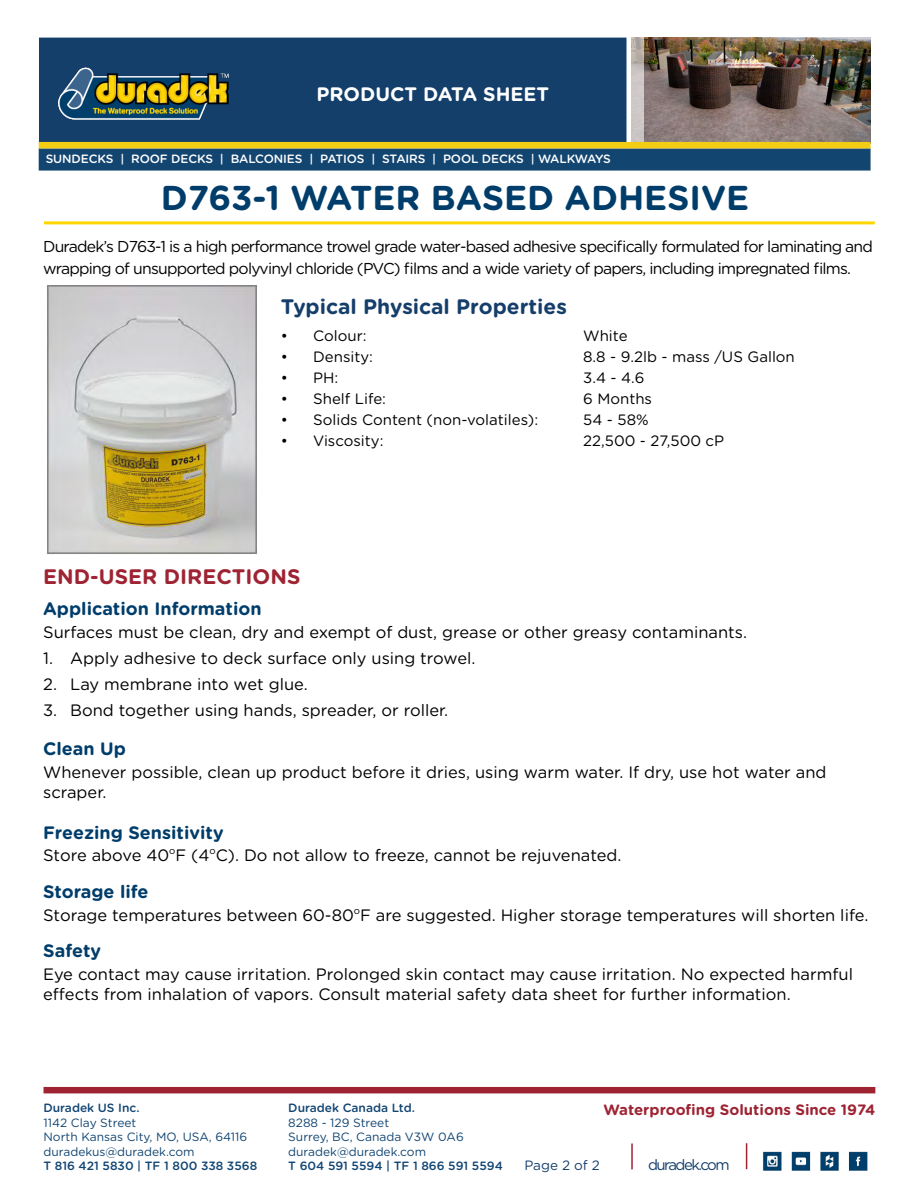
<style>
.page{position:relative;width:918px;height:1188px;background:#fff}
.page>*{position:absolute;margin:0;border:0;box-sizing:border-box;transform-origin:0 0}
.t1{font:700 34.5px "Gotham Rounded";color:#003d6b}
.t2{font:700 21px "Gotham Rounded";color:#163e6a}
.t3{font:700 21px "Gotham Rounded";color:#9e2433}
.t4{font:700 19.5px "Gotham Rounded";color:#fff}
.t5{font:700 18px "Gotham Rounded";color:#003d6b}
.t6{font:16.5px/19.8px "Gotham Rounded";color:#000}
.t7{font:16.5px "Gotham Rounded";color:#000101}
.t8{font:15.75px/21.6px "Gotham Rounded";letter-spacing:-.05em;color:#000}
.t9{font:15px "Gotham Rounded";color:#000}
.t10{font:700 15px "Gotham Rounded";color:#9e2434}
.t11{font:15px "Gotham Rounded";letter-spacing:-.1em;color:#143f6b}
.t12{font:13.5px "Gotham Rounded";color:#143f6b}
.t13{font:12px/14.4px "Gotham Rounded";color:#114572}
.t14{font:500 12px "Gotham Rounded";color:#114572}
.t15{font:500 12px "Gotham Rounded";letter-spacing:-.01em;color:#fff}
</style>
<div class="page">
<div style="left:39px;top:38px;width:587px;height:105px;background:#143f6b;border:2px solid #143f6b"></div>
<div style="left:39px;top:148px;width:832px;height:23px;background:#134571;border:2px solid #134571"></div>
<img style="left:644px;top:38px;width:227px;height:104px">
<svg style="left:627px;top:37px;width:17px;height:105px;fill:#cec7c7"></svg>
<div style="left:39px;top:142px;width:832px;height:6px;background:#f3cd13"></div>
<img style="left:59px;top:67px;width:169px;height:53px">
<div style="left:44px;top:1087px;width:831px;height:6px;background:#9e2434"></div>
<hr style="left:631px;top:1143px;width:2px;height:26px;background:#9e2433">
<svg style="left:746px;top:1143px;width:1px;height:26px"></svg>
<img style="left:763px;top:1151px;width:105px;height:20px">
<hr style="left:44px;top:221px;width:831px;height:3px;background:#ffd600">
<img style="left:47px;top:285px;width:211px;height:269px">
<p class="t4" style="left:317px;top:80px;width:234px">PRODUCT DATA SHEET</p>
<p class="t15" style="left:46px;top:150px;width:567px">SUNDECKS | ROOF DECKS | BALCONIES | PATIOS | STAIRS | POOL DECKS | WALKWAYS</p>
<h1 class="t1" style="left:161px;top:173px;width:590px">D763-1 WATER BASED ADHESIVE</h1>
<p class="t8" style="left:43px;top:235px;width:831px">Duradek’s D763-1 is a high performance trowel grade water-based adhesive specifically formulated for laminating and wrapping of unsupported polyvinyl chloride (PVC) films and a wide variety of papers, including impregnated films.</p>
<p class="t2" style="left:281px;top:291px;width:288px">Typical Physical Properties</p>
<p class="t9" style="left:281px;top:326px;width:87px">• Colour:</p>
<p class="t9" style="left:583px;top:326px;width:46px">White</p>
<p class="t9" style="left:281px;top:347px;width:94px">• Density:</p>
<p class="t9" style="left:583px;top:347px;width:213px">8.8 - 9.2lb - mass /US Gallon</p>
<p class="t9" style="left:281px;top:368px;width:59px">• PH:</p>
<p class="t9" style="left:583px;top:368px;width:63px">3.4 - 4.6</p>
<p class="t9" style="left:281px;top:389px;width:107px">• Shelf Life:</p>
<p class="t9" style="left:583px;top:389px;width:70px">6 Months</p>
<p class="t9" style="left:281px;top:410px;width:259px">• Solids Content (non-volatiles):</p>
<p class="t9" style="left:583px;top:410px;width:67px">54 - 58%</p>
<p class="t9" style="left:281px;top:431px;width:104px">• Viscosity:</p>
<p class="t9" style="left:583px;top:431px;width:143px">22,500 - 27,500 cP</p>
<p class="t3" style="left:43px;top:561px;width:259px">END-USER DIRECTIONS</p>
<p class="t5" style="left:43px;top:596px;width:220px">Application Information</p>
<p class="t7" style="left:43px;top:621px;width:706px">Surfaces must be clean, dry and exempt of dust, grease or other greasy contaminants.</p>
<p class="t6" style="left:43px;top:647px;width:434px">1. Apply adhesive to deck surface only using trowel.</p>
<p class="t6" style="left:43px;top:673px;width:266px">2. Lay membrane into wet glue.</p>
<p class="t6" style="left:43px;top:699px;width:407px">3. Bond together using hands, spreader, or roller.</p>
<p class="t5" style="left:43px;top:736px;width:84px">Clean Up</p>
<p class="t6" style="left:43px;top:761px;width:785px">Whenever possible, clean up product before it dries, using warm water. If dry, use hot water and scraper.</p>
<p class="t5" style="left:43px;top:819px;width:182px">Freezing Sensitivity</p>
<p class="t7" style="left:43px;top:844px;width:580px">Store above 40<sup>o</sup>F (4<sup>o</sup>C). Do not allow to freeze, cannot be rejuvenated.</p>
<p class="t5" style="left:43px;top:878px;width:107px">Storage life</p>
<p class="t7" style="left:43px;top:904px;width:827px">Storage temperatures between 60-80<sup>o</sup>F are suggested. Higher storage temperatures will shorten life.</p>
<p class="t5" style="left:43px;top:938px;width:59px">Safety</p>
<p class="t6" style="left:43px;top:964px;width:811px">Eye contact may cause irritation. Prolonged skin contact may cause irritation. No expected harmful effects from inhalation of vapors. Consult material safety data sheet for further information.</p>
<p class="t14" style="left:44px;top:1100px;width:98px">Duradek US Inc.</p>
<p class="t10" style="left:603px;top:1098px;width:273px">Waterproofing Solutions Since 1974</p>
<p class="t13" style="left:44px;top:1115px;width:205px">1142 Clay Street<br>North Kansas City, MO, USA, 64116 duradekus@duradek.com</p>
<p class="t14" style="left:44px;top:1157px;width:215px">T 816 421 5830 | TF 1 800 338 3568</p>
<p class="t14" style="left:288px;top:1100px;width:128px">Duradek Canada Ltd.</p>
<p class="t13" style="left:288px;top:1115px;width:177px">8288 - 129 Street<br>Surrey, BC, Canada V3W 0A6 duradek@duradek.com</p>
<p class="t14" style="left:288px;top:1157px;width:216px">T 604 591 5594 | TF 1 866 591 5594</p>
<p class="t12" style="left:524px;top:1156px;width:77px">Page 2 of 2</p>
<p class="t11" style="left:648px;top:1155px;width:83px">duradek.com</p>
</div>
